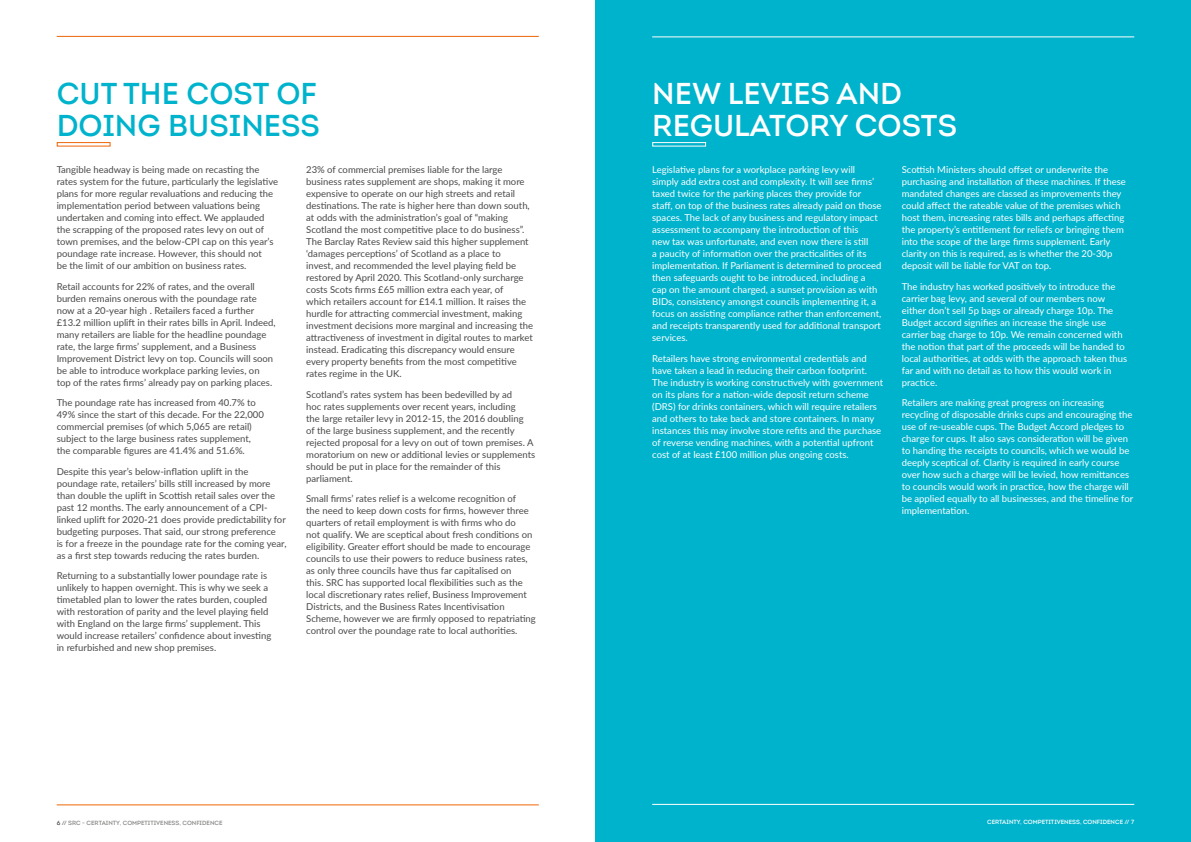
<style>
.page{position:relative;width:1191px;height:842px;background:#fff}
.page>*{position:absolute;margin:0;border:0;box-sizing:border-box;transform-origin:0 0}
.t1{font:30px/32px "Intro Semi Bold Caps";color:#fff}
.t2{font:30px/32px "Intro Semi Bold Caps";color:#00b3cc}
.t3{font:9.5px/12px "Lato";color:#4a4948}
.t4{font:9.5px/12px "Lato";color:#fff}
.t5{font:6px "Intro Semi Bold Caps";color:#878786}
.t6{font:6px "Intro Semi Bold Caps";color:#fff}
.s1{color:#4a4948}
.s2{color:#7e7e7d}
</style>
<div class="page">
<div style="left:595px;top:0;width:596px;height:842px;background:#00b3cc"></div>
<div style="left:57px;top:142px;width:54px;height:5px;border:1px solid #ec6607"></div>
<div style="left:652px;top:142px;width:54px;height:5px;border:1px solid #fff"></div>
<hr style="left:652px;top:37px;width:482px;height:1px;background:#fff">
<hr style="left:652px;top:804px;width:482px;height:1px;background:#fff">
<hr style="left:57px;top:36px;width:482px;height:1px;background:#ec6607">
<hr style="left:57px;top:805px;width:482px;height:1px;background:#ec6607">
<h1 class="t2" style="left:57px;top:77px;width:265px">CUT THE COST OF<br>DOING BUSINESS</h1>
<h1 class="t1" style="left:652px;top:77px;width:306px">NEW LEVIES AND<br>REGULATORY COSTS</h1>
<p class="t3" style="left:57px;top:164px;width:223px">Tangible headway is being made on recasting the rates system for the future, particularly the legislative plans for more regular revaluations and reducing the implementation period between valuations being undertaken and coming into effect. We applauded the scrapping of the proposed rates levy on out of town premises, and the below-CPI cap on this year’s poundage rate increase. However, this should not<br>be the limit of our ambition on business rates.</p>
<p class="t3" style="left:57px;top:280px;width:220px">Retail accounts for 22% of rates, and the overall burden remains onerous with the poundage rate now at a 20-year high . Retailers faced a further £13.2 million uplift in their rates bills in April. Indeed, many retailers are liable for the headline poundage rate, the large firms’ supplement, and a Business Improvement District levy on top. Councils will soon be able to introduce workplace parking levies, on top of the rates firms’ already pay on parking places.</p>
<p class="t3" style="left:57px;top:397px;width:209px">The poundage rate has increased from 40.7% to 49% since the start of this decade. For the 22,000 commercial premises (of which 5,065 are retail) subject to the large business rates supplement, the comparable figures are 41.4% and 51.6%.</p>
<p class="t3" style="left:57px;top:465px;width:231px">Despite this year’s below-inflation uplift in the poundage rate, retailers’ bills still increased by more than double the uplift in Scottish retail sales over the past 12 months. The early announcement of a CPI&shy;linked uplift for 2020-21 does provide predictability for budgeting purposes. That said, our strong preference<br>is for a freeze in the poundage rate for the coming year, as a first step towards reducing the rates burden.</p>
<p class="t3" style="left:57px;top:570px;width:216px">Returning to a substantially lower poundage rate is unlikely to happen overnight. This is why we seek a timetabled plan to lower the rates burden, coupled with restoration of parity and the level playing field with England on the large firms’ supplement. This would increase retailers’ confidence about investing in refurbished and new shop premises.</p>
<p class="t3" style="left:306px;top:163px;width:228px">23% of commercial premises liable for the large business rates supplement are shops, making it more expensive to operate on our high streets and retail destinations. The rate is higher here than down south, at odds with the administration’s goal of “making Scotland the most competitive place to do business”.<br>The Barclay Rates Review said this higher supplement ‘damages perceptions’ of Scotland as a place to<br>invest, and recommended the level playing field be restored by April 2020. This Scotland-only surcharge costs Scots firms £65 million extra each year, of<br>which retailers account for £14.1 million. It raises the hurdle for attracting commercial investment, making investment decisions more marginal and increasing the attractiveness of investment in digital routes to market instead. Eradicating this discrepancy would ensure every property benefits from the most competitive rates regime in the UK.</p>
<p class="t3" style="left:306px;top:388px;width:230px">Scotland’s rates system has been bedevilled by ad<br>hoc rates supplements over recent years, including<br>the large retailer levy in 2012-15, the 2016 doubling<br>of the large business supplement, and the recently rejected proposal for a levy on out of town premises. A moratorium on new or additional levies or supplements should be put in place for the remainder of this parliament.</p>
<p class="t3" style="left:306px;top:492px;width:231px">Small firms’ rates relief is a welcome recognition of<br>the need to keep down costs for firms, however three quarters of retail employment is with firms who do<br>not qualify. We are sceptical about fresh conditions on eligibility. Greater effort should be made to encourage councils to use their powers to reduce business rates, as only three councils have thus far capitalised on<br>this. SRC has supported local flexibilities such as the local discretionary rates relief, Business Improvement Districts, and the Business Rates Incentivisation Scheme, however we are firmly opposed to repatriating control over the poundage rate to local authorities.</p>
<p class="t4" style="left:652px;top:164px;width:231px">Legislative plans for a workplace parking levy will simply add extra cost and complexity. It will see firms’ taxed twice for the parking places they provide for staff, on top of the business rates already paid on those spaces. The lack of any business and regulatory impact assessment to accompany the introduction of this<br>new tax was unfortunate, and even now there is still<br>a paucity of information over the practicalities of its implementation. If Parliament is determined to proceed then safeguards ought to be introduced, including a cap on the amount charged, a sunset provision as with BIDs, consistency amongst councils implementing it, a focus on assisting compliance rather than enforcement, and receipts transparently used for additional transport services.</p>
<p class="t4" style="left:652px;top:352px;width:232px">Retailers have strong environmental credentials and have taken a lead in reducing their carbon footprint.<br>The industry is working constructively with government on its plans for a nation-wide deposit return scheme (DRS) for drinks containers, which will require retailers and others to take back and store containers. In many instances this may involve store refits and the purchase of reverse vending machines, with a potential upfront cost of at least £100 million plus ongoing costs.</p>
<p class="t4" style="left:901px;top:163px;width:226px">Scottish Ministers should offset or underwrite the purchasing and installation of these machines. If these mandated changes are classed as improvements they could affect the rateable value of the premises which host them, increasing rates bills and perhaps affecting the property’s entitlement for reliefs or bringing them into the scope of the large firms supplement. Early clarity on this is required, as is whether the 20-30p deposit will be liable for VAT on top.</p>
<p class="t4" style="left:901px;top:280px;width:227px">The industry has worked positively to introduce the carrier bag levy, and several of our members now either don’t sell 5p bags or already charge 10p. The Budget accord signifies an increase the single use carrier bag charge to 10p. We remain concerned with the notion that part of the proceeds will be handed to local authorities, at odds with the approach taken thus far and with no detail as to how this would work in practice.</p>
<p class="t4" style="left:901px;top:396px;width:233px">Retailers are making great progress on increasing recycling of disposable drinks cups and encouraging the use of re-useable cups. The Budget Accord pledges to charge for cups. It also says consideration will be given to handing the receipts to councils, which we would be deeply sceptical of. Clarity is required in early course over how such a charge will be levied, how remittances to councils would work in practice, how the charge will be applied equally to all businesses, and the timeline for implementation.</p>
<p class="t5" style="left:57px;top:819px;width:167px"><span class="s1">6</span> <span class="s2">//</span> SRC - CERTAINTY, COMPETITIVENESS, CONFIDENCE</p>
<p class="t6" style="left:987px;top:818px;width:149px">CERTAINTY, COMPETITIVENESS, CONFIDENCE // 7</p>
</div>
